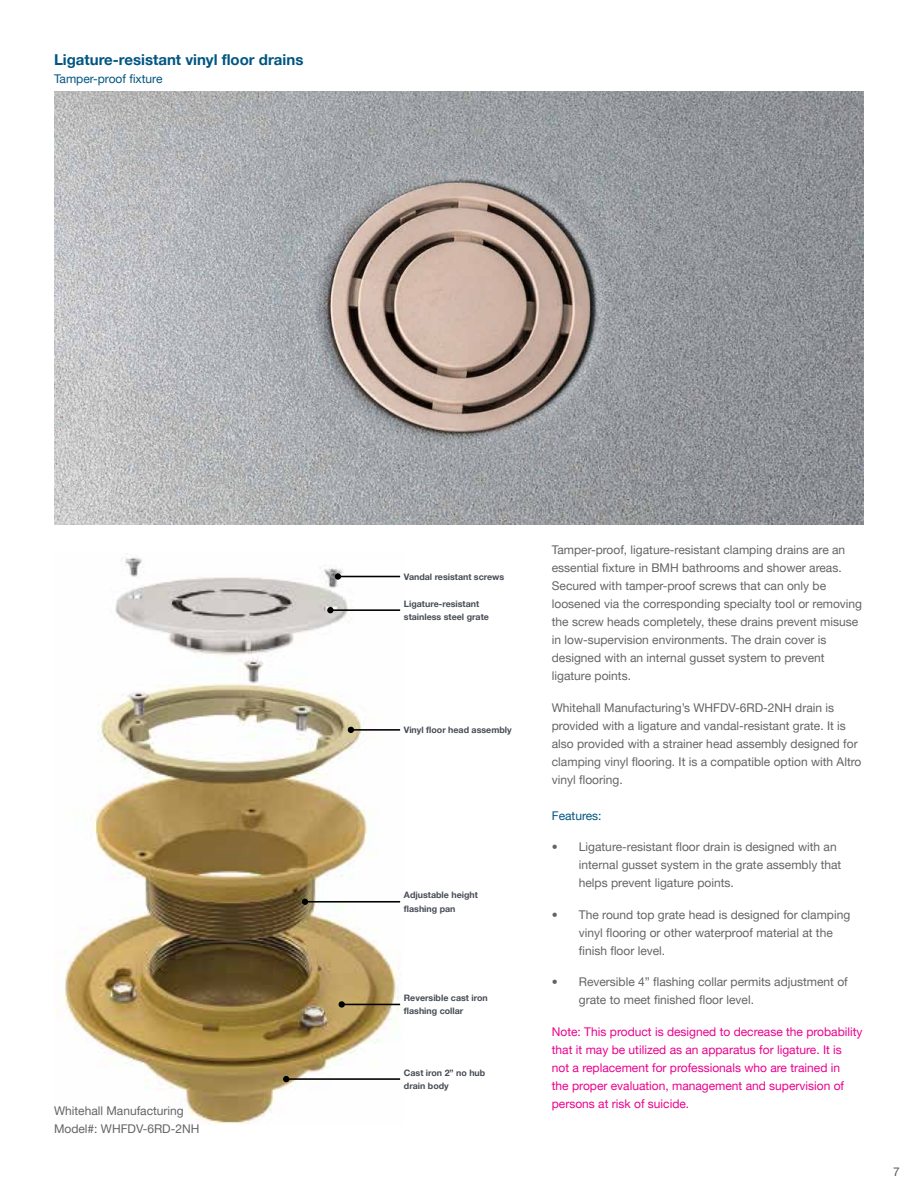
<style>
.page{position:relative;width:918px;height:1188px;background:#fff}
.page>*{position:absolute;margin:0;border:0;box-sizing:border-box;transform-origin:0 0}
.t1{font:700 15px "Helvetica Neue LT Pro";color:#005581}
.t2{font:12px/18px "Helvetica Neue LT Pro";color:#636466}
.t3{font:12px/18px "Helvetica Neue LT Pro";color:#ec008c}
.t4{font:12px "Helvetica Neue LT Pro";color:#005581}
.t5{font:12px "Helvetica Neue LT Pro";color:#58595b}
.t6{font:700 8.85px/13.4px "Helvetica Neue LT Pro";color:#474c55}
</style>
<div class="page">
<img style="left:62px;top:557px;width:339px;height:567px">
<hr style="left:338px;top:576px;width:62px;height:1px;background:#000">
<div style="left:335px;top:573px;width:6px;height:7px;background:#000;border-radius:50%"></div>
<hr style="left:330px;top:609px;width:70px;height:2px;background:#000">
<div style="left:327px;top:607px;width:7px;height:6px;background:#000;border-radius:50%"></div>
<hr style="left:351px;top:729px;width:49px;height:2px;background:#000">
<svg style="left:348px;top:727px;width:6px;height:6px"></svg>
<hr style="left:305px;top:901px;width:95px;height:2px;background:#000">
<svg style="left:302px;top:899px;width:6px;height:6px"></svg>
<hr style="left:342px;top:1004px;width:58px;height:1px;background:#000">
<div style="left:339px;top:1001px;width:6px;height:7px;background:#000;border-radius:50%"></div>
<hr style="left:286px;top:1078px;width:114px;height:2px;background:#000">
<svg style="left:283px;top:1076px;width:6px;height:6px"></svg>
<img style="left:55px;top:92px;width:809px;height:432px">
<p class="t1" style="left:54px;top:50px;width:251px">Ligature-resistant vinyl floor drains</p>
<p class="t4" style="left:54px;top:71px;width:110px">Tamper-proof fixture</p>
<p class="t2" style="left:54px;top:1102px;width:147px">Whitehall Manufacturing<br>Model#: WHFDV-6RD-2NH</p>
<p class="t6" style="left:404px;top:570px;width:102px">Vandal resistant screws</p>
<p class="t6" style="left:404px;top:597px;width:86px">Ligature-resistant stainless steel grate</p>
<p class="t6" style="left:404px;top:723px;width:109px">Vinyl floor head assembly</p>
<p class="t6" style="left:404px;top:888px;width:75px">Adjustable height flashing pan</p>
<p class="t6" style="left:404px;top:991px;width:85px">Reversible cast iron flashing collar</p>
<p class="t6" style="left:404px;top:1066px;width:83px">Cast iron 2” no hub drain body</p>
<p class="t2" style="left:552px;top:541px;width:312px">Tamper-proof, ligature-resistant clamping drains are an essential fixture in BMH bathrooms and shower areas.<br>Secured with tamper-proof screws that can only be loosened via the corresponding specialty tool or removing the screw heads completely, these drains prevent misuse in low-supervision environments. The drain cover is designed with an internal gusset system to prevent ligature points.</p>
<p class="t2" style="left:552px;top:698px;width:311px">Whitehall Manufacturing’s WHFDV-6RD-2NH drain is provided with a ligature and vandal-resistant grate. It is also provided with a strainer head assembly designed for clamping vinyl flooring. It is a compatible option with Altro vinyl flooring.</p>
<p class="t4" style="left:552px;top:808px;width:51px">Features:</p>
<p class="t2" style="left:579px;top:838px;width:264px;text-indent:-27px">• Ligature-resistant floor drain is designed with an internal gusset system in the grate assembly that helps prevent ligature points.</p>
<p class="t2" style="left:579px;top:905px;width:273px;text-indent:-27px">• The round top grate head is designed for clamping vinyl flooring or other waterproof material at the finish floor level.</p>
<p class="t2" style="left:579px;top:973px;width:270px;text-indent:-27px">• Reversible 4” flashing collar permits adjustment of grate to meet finished floor level.</p>
<p class="t3" style="left:552px;top:1022px;width:312px">Note: This product is designed to decrease the probability that it may be utilized as an apparatus for ligature. It is<br>not a replacement for professionals who are trained in<br>the proper evaluation, management and supervision of persons at risk of suicide.</p>
<p class="t5" style="left:893px;top:1164px;width:8px">7</p>
</div>
